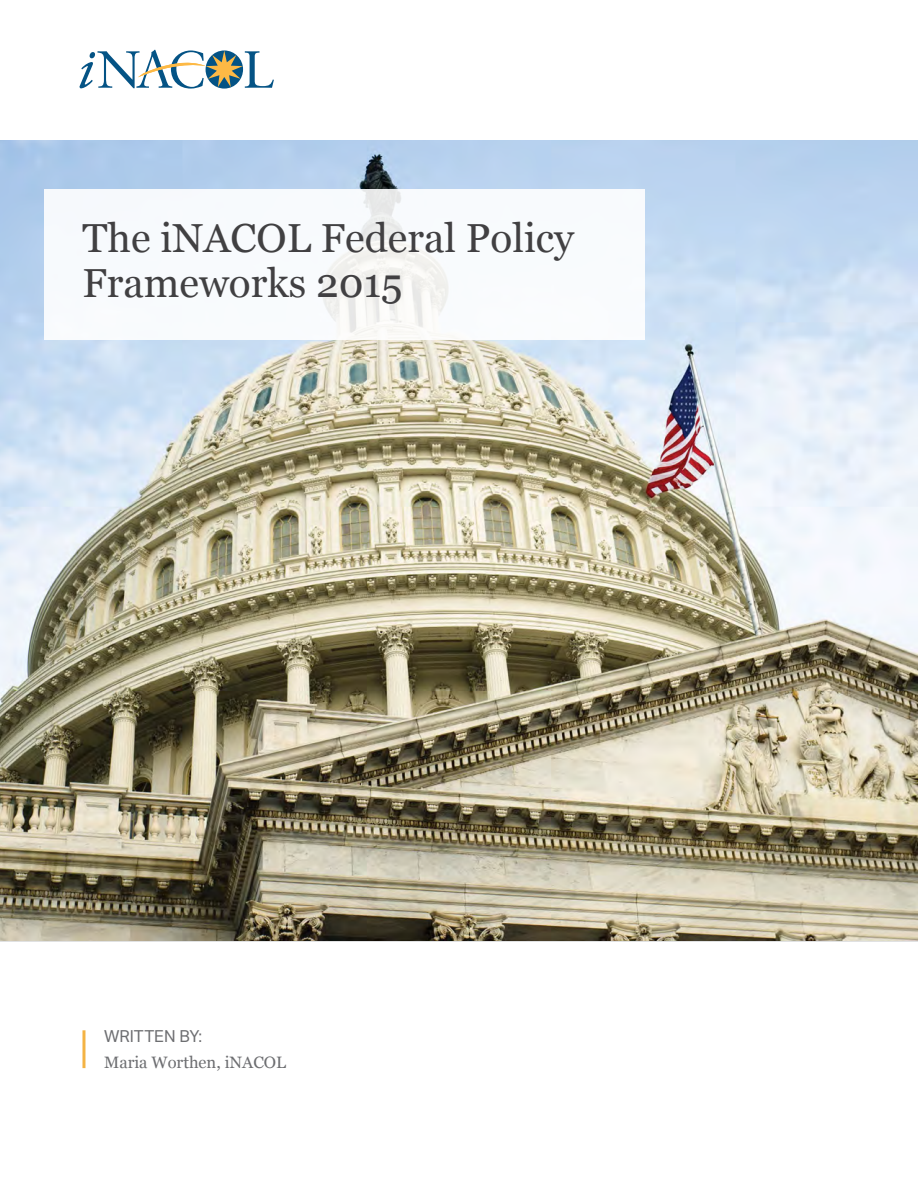
<style>
.page{position:relative;width:918px;height:1188px;background:#fff}
.page>*{position:absolute;margin:0;border:0;box-sizing:border-box;transform-origin:0 0}
.t1{font:40.5px/45px "Georgia";color:#414042}
.t2{font:16.5px "Georgia";color:#6d6e71}
.t3{font:16.5px "Aktiv Grotesk";color:#6d6e71}
</style>
<div class="page">
<img style="left:0;top:140px;width:918px;height:801px">
<svg style="left:80px;top:50px;width:194px;height:39px"></svg>
<svg style="left:45px;top:189px;width:600px;height:150px"></svg>
<hr style="left:82px;top:1030px;width:3px;height:38px;background:#f4b344">
<p class="t1" style="left:82px;top:214px;width:493px">The iNACOL Federal Policy<br>Frameworks 2015</p>
<p class="t3" style="left:104px;top:1027px;width:100px">WRITTEN BY:</p>
<p class="t2" style="left:104px;top:1050px;width:184px">Maria Worthen, iNACOL</p>
</div>
